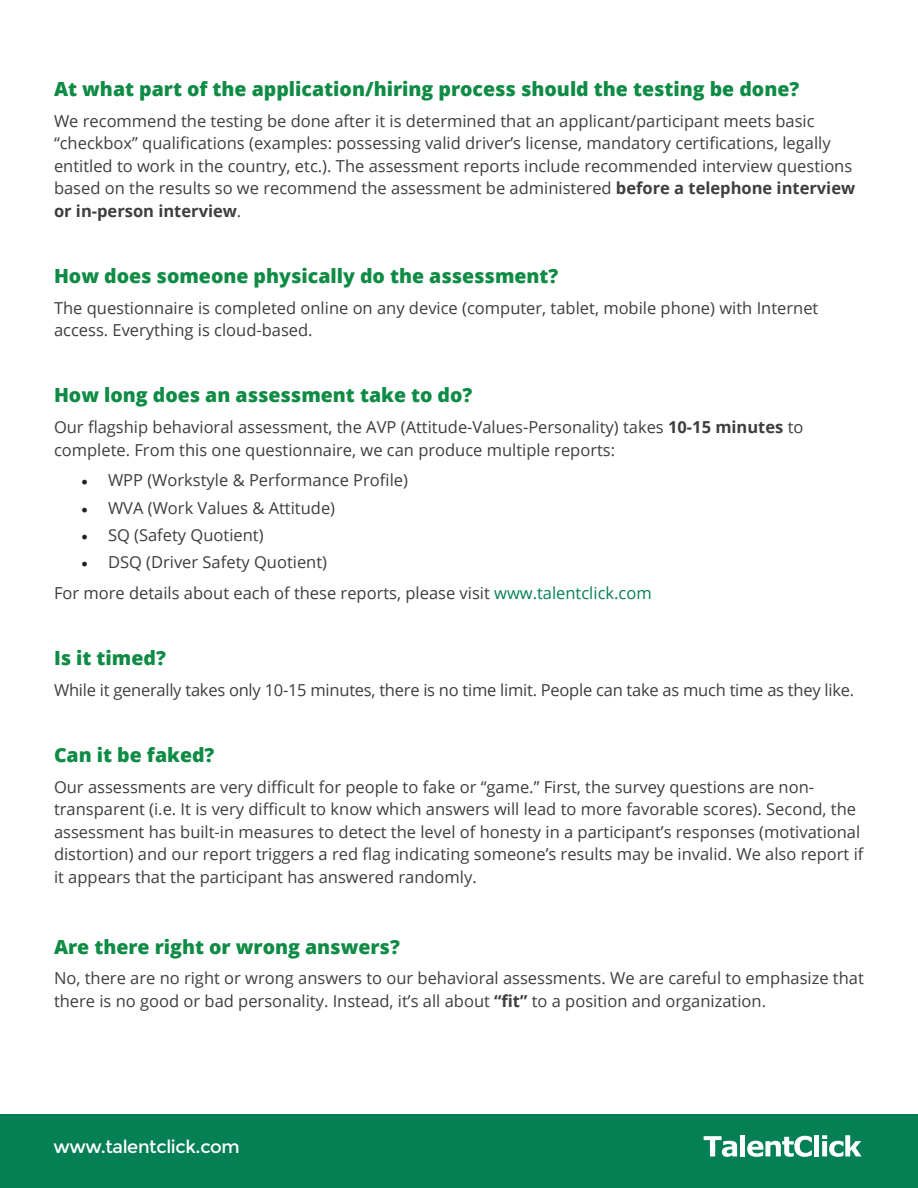
<style>
.page{position:relative;width:918px;height:1188px;background:#fff}
.page>*{position:absolute;margin:0;border:0;box-sizing:border-box;transform-origin:0 0}
.t1{font:800 19.5px "Open Sans";color:#0e8b44}
.t2{font:18px "Montserrat";letter-spacing:-.02em;color:#fff}
.t3{font:16.5px/22.5px "Open Sans";color:#3e3e3f}
.s1{font-weight:700}
.s2{font-family:"Minion Pro";font-size:18px;color:#231f20}
.s3{color:#058055}
</style>
<div class="page">
<div style="left:0;top:1114px;width:918px;height:74px;background:#058055"></div>
<svg style="left:704px;top:1136px;width:33px;height:21px"></svg>
<div style="left:740px;top:1135px;width:5px;height:21px;background:#fff"></div>
<svg style="left:747px;top:1136px;width:65px;height:21px"></svg>
<div style="left:814px;top:1135px;width:5px;height:21px;background:#fff"></div>
<svg style="left:822px;top:1135px;width:40px;height:22px"></svg>
<p class="t1" style="left:54px;top:74px;width:747px">At what part of the application/hiring process should the testing be done?</p>
<p class="t3" style="left:54px;top:109px;width:803px">We recommend the testing be done after it is determined that an applicant/participant meets basic “checkbox” qualifications (examples: possessing valid driver’s license, mandatory certifications, legally entitled to work in the country, etc.). The assessment reports include recommended interview questions based on the results so we recommend the assessment be administered <span class="s1">before a telephone interview or in-person interview</span>.</p>
<p class="t1" style="left:54px;top:261px;width:506px">How does someone physically do the assessment?</p>
<p class="t3" style="left:54px;top:296px;width:766px">The questionnaire is completed online on any device (computer, tablet, mobile phone) with Internet access. Everything is cloud-based.</p>
<p class="t1" style="left:54px;top:380px;width:420px">How long does an assessment take to do?</p>
<p class="t3" style="left:54px;top:415px;width:751px">Our flagship behavioral assessment, the AVP (Attitude-Values-Personality) takes <span class="s1">10-15 minutes</span> to complete. From this one questionnaire, we can produce multiple reports:</p>
<p class="t3" style="left:81px;top:469px;width:329px"><span class="s2">•</span> WPP (Workstyle &amp; Performance Profile)</p>
<p class="t3" style="left:81px;top:496px;width:256px"><span class="s2">•</span> WVA (Work Values &amp; Attitude)</p>
<p class="t3" style="left:81px;top:523px;width:184px"><span class="s2">•</span> SQ (Safety Quotient)</p>
<p class="t3" style="left:81px;top:551px;width:248px"><span class="s2">•</span> DSQ (Driver Safety Quotient)</p>
<p class="t3" style="left:54px;top:581px;width:599px">For more details about each of these reports, please visit <span class="s3">www.talentclick.com</span></p>
<p class="t1" style="left:54px;top:643px;width:113px">Is it timed?</p>
<p class="t3" style="left:54px;top:678px;width:802px">While it generally takes only 10-15 minutes, there is no time limit. People can take as much time as they like.</p>
<p class="t1" style="left:54px;top:740px;width:162px">Can it be faked?</p>
<p class="t3" style="left:54px;top:775px;width:811px">Our assessments are very difficult for people to fake or “game.” First, the survey questions are non&shy;transparent (i.e. It is very difficult to know which answers will lead to more favorable scores). Second, the assessment has built-in measures to detect the level of honesty in a participant’s responses (motivational distortion) and our report triggers a red flag indicating someone’s results may be invalid. We also report if it appears that the participant has answered randomly.</p>
<p class="t1" style="left:54px;top:932px;width:347px">Are there right or wrong answers?</p>
<p class="t3" style="left:54px;top:967px;width:811px">No, there are no right or wrong answers to our behavioral assessments. We are careful to emphasize that there is no good or bad personality. Instead, it’s all about <span class="s1">“fit”</span> to a position and organization.</p>
<p class="t2" style="left:53px;top:1136px;width:188px">www.talentclick.com</p>
</div>
